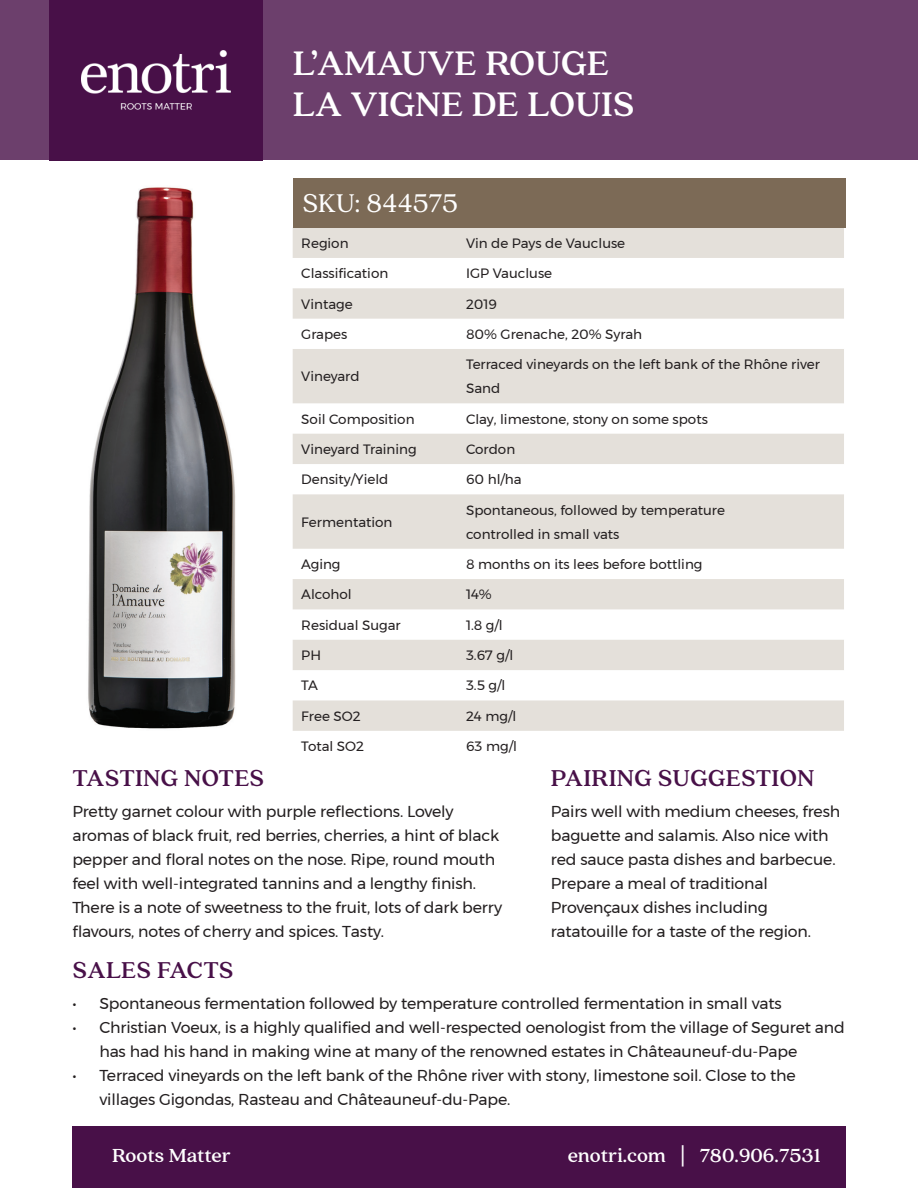
<style>
.page{position:relative;width:918px;height:1188px;background:#fff}
.page>*{position:absolute;margin:0;border:0;box-sizing:border-box;transform-origin:0 0}
.t1{font:700 37.8px/40.5px "Quincy CF";color:#fff}
.t2{font:28.5px "Quincy CF";color:#fff}
.t3{font:700 25.5px "Quincy CF";letter-spacing:.01em;color:#481048}
.t4{font:700 21px "Quincy CF";color:#fff}
.t5{font:15.75px/24px "Montserrat";letter-spacing:-.01em;color:#231f20}
.t6{font:13.5px/24px "Montserrat";color:#231f20}
</style>
<div class="page">
<div style="left:0;top:0;width:918px;height:160px;background:#6c3f6c"></div>
<svg style="left:293px;top:228px;width:551px;height:503px;fill:#e4e0da"></svg>
<div style="left:72px;top:1126px;width:774px;height:62px;background:#481048"></div>
<div style="left:49px;top:0;width:213px;height:160px;background:#481048"></div>
<img style="left:82px;top:51px;width:148px;height:59px">
<div style="left:293px;top:178px;width:553px;height:50px;background:#7c6a56"></div>
<img style="left:88px;top:187px;width:148px;height:542px">
<h1 class="t1" style="left:293px;top:44px;width:343px">L’AMAUVE ROUGE<br>LA VIGNE DE LOUIS</h1>
<h2 class="t2" style="left:302px;top:186px;width:157px">SKU: 844575</h2>
<p class="t6" style="left:301px;top:231px;width:49px">Region</p>
<p class="t6" style="left:466px;top:231px;width:161px">Vin de Pays de Vaucluse</p>
<p class="t6" style="left:301px;top:261px;width:88px">Classification</p>
<p class="t6" style="left:466px;top:261px;width:88px">IGP Vaucluse</p>
<p class="t6" style="left:301px;top:292px;width:53px">Vintage</p>
<p class="t6" style="left:466px;top:292px;width:32px">2019</p>
<p class="t6" style="left:301px;top:322px;width:48px">Grapes</p>
<p class="t6" style="left:466px;top:322px;width:178px">80% Grenache, 20% Syrah</p>
<p class="t6" style="left:301px;top:364px;width:60px">Vineyard</p>
<p class="t6" style="left:466px;top:352px;width:355px">Terraced vineyards on the left bank of the Rhône river<br>Sand</p>
<p class="t6" style="left:301px;top:407px;width:115px">Soil Composition</p>
<p class="t6" style="left:466px;top:407px;width:243px">Clay, limestone, stony on some spots</p>
<p class="t6" style="left:301px;top:437px;width:117px">Vineyard Training</p>
<p class="t6" style="left:466px;top:437px;width:51px">Cordon</p>
<p class="t6" style="left:301px;top:467px;width:89px">Density/Yield</p>
<p class="t6" style="left:466px;top:467px;width:57px">60 hl/ha</p>
<p class="t6" style="left:301px;top:510px;width:93px">Fermentation</p>
<p class="t6" style="left:466px;top:498px;width:261px">Spontaneous, followed by temperature controlled in small vats</p>
<p class="t6" style="left:301px;top:552px;width:41px">Aging</p>
<p class="t6" style="left:466px;top:552px;width:238px">8 months on its lees before bottling</p>
<p class="t6" style="left:301px;top:582px;width:52px">Alcohol</p>
<p class="t6" style="left:466px;top:582px;width:27px">14%</p>
<p class="t6" style="left:301px;top:613px;width:101px">Residual Sugar</p>
<p class="t6" style="left:466px;top:613px;width:38px">1.8 g/l</p>
<p class="t6" style="left:301px;top:643px;width:21px">PH</p>
<p class="t6" style="left:466px;top:643px;width:49px">3.67 g/l</p>
<p class="t6" style="left:301px;top:673px;width:18px">TA</p>
<p class="t6" style="left:466px;top:673px;width:41px">3.5 g/l</p>
<p class="t6" style="left:301px;top:704px;width:61px">Free SO2</p>
<p class="t6" style="left:466px;top:704px;width:52px">24 mg/l</p>
<p class="t6" style="left:301px;top:734px;width:64px">Total SO2</p>
<p class="t6" style="left:466px;top:734px;width:52px">63 mg/l</p>
<h3 class="t3" style="left:72px;top:763px;width:193px">TASTING NOTES</h3>
<p class="t5" style="left:72px;top:799px;width:431px">Pretty garnet colour with purple reflections. Lovely aromas of black fruit, red berries, cherries, a hint of black pepper and floral notes on the nose. Ripe, round mouth feel with well-integrated tannins and a lengthy finish.<br>There is a note of sweetness to the fruit, lots of dark berry flavours, notes of cherry and spices. Tasty.</p>
<h3 class="t3" style="left:72px;top:955px;width:163px">SALES FACTS</h3>
<p class="t5" style="left:72px;top:991px;width:711px">• Spontaneous fermentation followed by temperature controlled fermentation in small vats</p>
<p class="t5" style="left:99px;top:1015px;width:747px;text-indent:-27px">• Christian Voeux, is a highly qualified and well-respected oenologist from the village of Seguret and has had his hand in making wine at many of the renowned estates in Châteauneuf-du-Pape</p>
<p class="t5" style="left:99px;top:1063px;width:698px;text-indent:-27px">• Terraced vineyards on the left bank of the Rhône river with stony, limestone soil. Close to the villages Gigondas, Rasteau and Châteauneuf-du-Pape.</p>
<h3 class="t3" style="left:551px;top:763px;width:265px">PAIRING SUGGESTION</h3>
<p class="t5" style="left:551px;top:799px;width:291px">Pairs well with medium cheeses, fresh baguette and salamis. Also nice with red sauce pasta dishes and barbecue.<br>Prepare a meal of traditional Provençaux dishes including ratatouille for a taste of the region.</p>
<h3 class="t4" style="left:112px;top:1143px;width:120px">Roots Matter</h3>
<h3 class="t4" style="left:568px;top:1143px;width:255px">enotri.com | 780.906.7531</h3>
</div>
